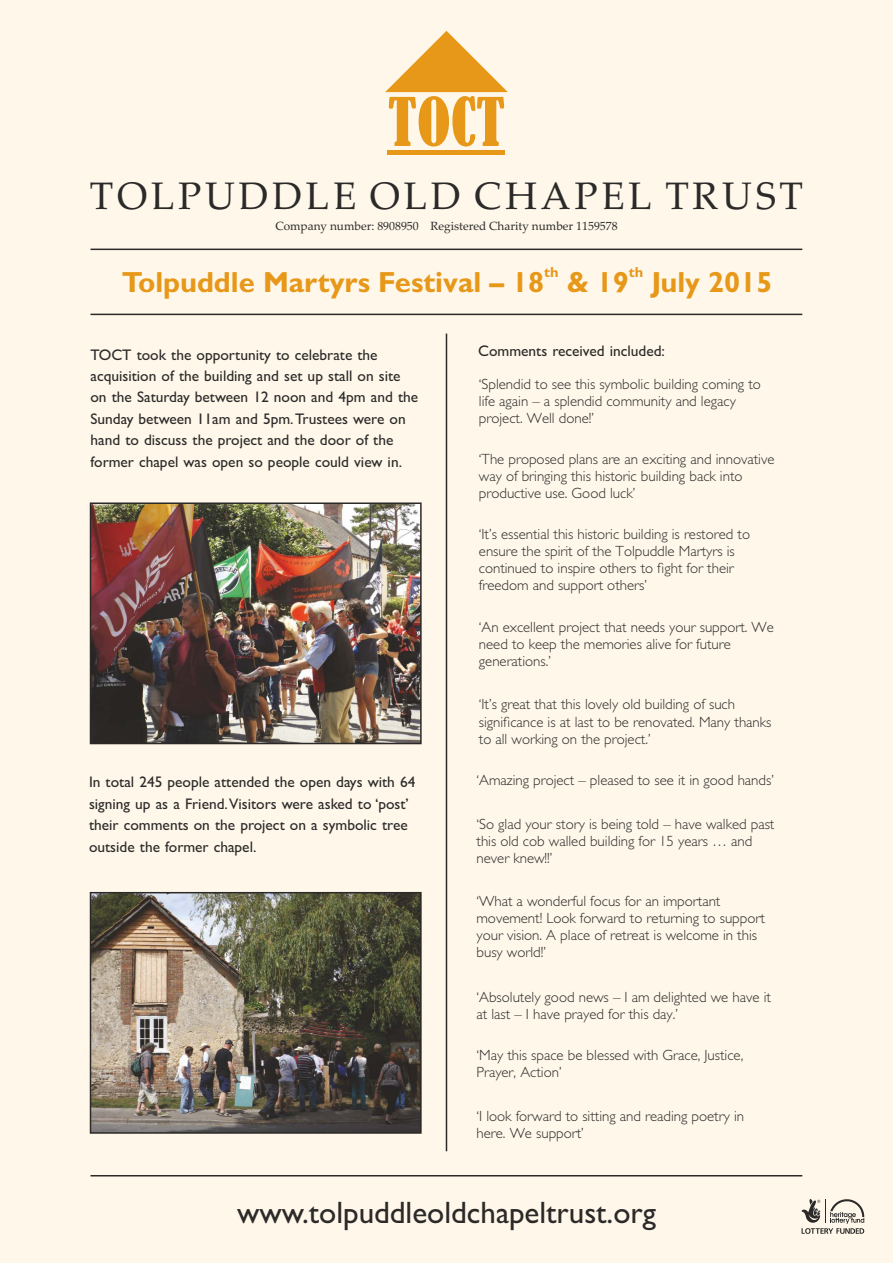
<style>
.page{position:relative;width:893px;height:1263px;background:#fff}
.page>*{position:absolute;margin:0;border:0;box-sizing:border-box;transform-origin:0 0}
.t1{font:38.4px "Palatino Linotype";letter-spacing:.095em;color:#2b2a29}
.t2{font:31.05px "Gill Sans";color:#2b2a29}
.t3{font:700 29.1px "Gill Sans";color:#e79819}
.t4{font:15.3px/21.5px "Gill Sans";color:#2b2a29}
.t5{font:300 14.85px/17px "Gill Sans";color:#2b2a29}
.t6{font:700 14.55px "Gill Sans";color:#e79819}
.t7{font:11.85px "Palatino Linotype";color:#2b2a29}
</style>
<div class="page">
<div style="left:0;top:0;width:892px;height:1263px;background:#fef7ea"></div>
<svg style="left:801px;top:1199px;width:63px;height:35px"></svg>
<svg style="left:385px;top:31px;width:123px;height:116px"></svg>
<hr style="left:388px;top:150px;width:117px;height:4px;background:#e79819">
<hr style="left:91px;top:249px;width:711px;height:1px;background:#2b2a29">
<hr style="left:91px;top:1175px;width:711px;height:1px;background:#2b2a29">
<hr style="left:446px;top:334px;width:1px;height:817px;background:#2b2a29">
<img style="left:93px;top:505px;width:326px;height:236px">
<div style="left:90px;top:502px;width:332px;height:242px;border:2px solid #2b2a29"></div>
<hr style="left:91px;top:314px;width:711px;height:1px;background:#2b2a29">
<img style="left:93px;top:895px;width:326px;height:236px">
<div style="left:90px;top:892px;width:332px;height:242px;border:2px solid #2b2a29"></div>
<h1 class="t1" style="left:90px;top:181px;width:715px">TOLPUDDLE OLD CHAPEL TRUST</h1>
<p class="t7" style="left:275px;top:221px;width:344px">Company number: 8908950 Registered Charity number 1159578</p>
<p class="t6" style="left:544px;top:267px;width:16px">th</p>
<p class="t6" style="left:629px;top:267px;width:16px">th</p>
<h3 class="t3" style="left:122px;top:271px;width:652px">Tolpuddle Martyrs Festival – 18 &amp; 19 July 2015</h3>
<p class="t4" style="left:91px;top:345px;width:329px">TOCT took the opportunity to celebrate the acquisition of the building and set up stall on site on the Saturday between 12 noon and 4pm and the Sunday between 11am and 5pm.Trustees were on hand to discuss the project and the door of the former chapel was open so people could view in.</p>
<p class="t4" style="left:89px;top:773px;width:328px">In total 245 people attended the open days with 64 signing up as a Friend.Visitors were asked to ‘post’ their comments on the project on a symbolic tree outside the former chapel.</p>
<p class="t4" style="left:478px;top:342px;width:188px">Comments received included:</p>
<p class="t5" style="left:479px;top:377px;width:284px">‘Splendid to see this symbolic building coming to life again – a splendid community and legacy project. Well done!’</p>
<p class="t5" style="left:479px;top:452px;width:297px">‘The proposed plans are an exciting and innovative way of bringing this historic building back into productive use. Good luck’</p>
<p class="t5" style="left:479px;top:527px;width:273px">‘It’s essential this historic building is restored to ensure the spirit of the Tolpuddle Martyrs is continued to inspire others to fight for their freedom and support others’</p>
<p class="t5" style="left:479px;top:620px;width:297px">‘An excellent project that needs your support. We need to keep the memories alive for future generations.’</p>
<p class="t5" style="left:479px;top:698px;width:294px">‘It’s great that this lovely old building of such significance is at last to be renovated. Many thanks to all working on the project.’</p>
<p class="t5" style="left:476px;top:773px;width:299px">‘Amazing project – pleased to see it in good hands’</p>
<p class="t5" style="left:476px;top:817px;width:299px">‘So glad your story is being told – have walked past this old cob walled building for 15 years … and never knew!!’</p>
<p class="t5" style="left:476px;top:894px;width:290px">‘What a wonderful focus for an important movement! Look forward to returning to support your vision. A place of retreat is welcome in this busy world!’</p>
<p class="t5" style="left:476px;top:990px;width:296px">‘Absolutely good news – I am delighted we have it at last – I have prayed for this day.’</p>
<p class="t5" style="left:476px;top:1048px;width:268px">‘May this space be blessed with Grace, Justice,<br>Prayer, Action’</p>
<p class="t5" style="left:476px;top:1109px;width:269px">‘I look forward to sitting and reading poetry in here. We support’</p>
<h2 class="t2" style="left:237px;top:1202px;width:420px">www.tolpuddleoldchapeltrust.org</h2>
</div>
